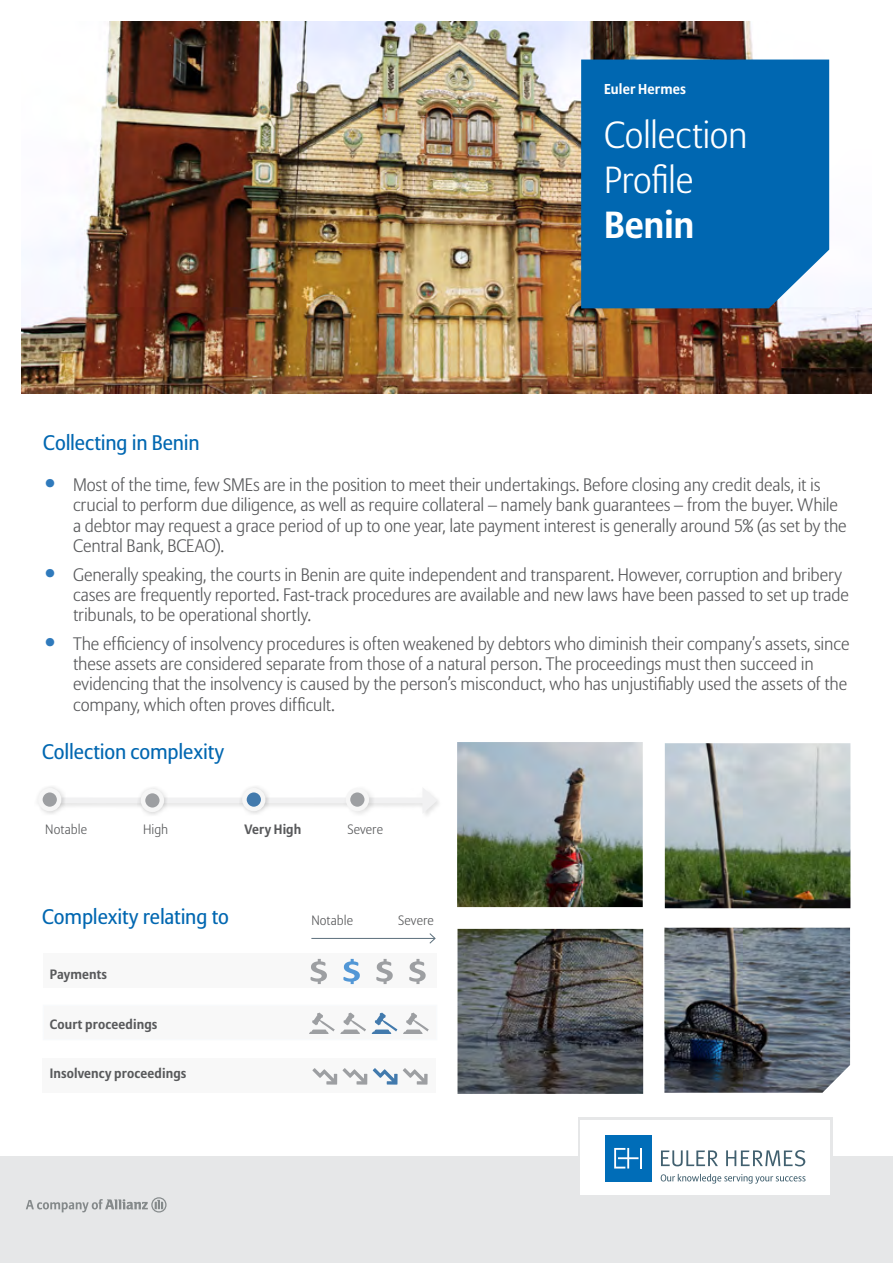
<style>
.page{position:relative;width:893px;height:1263px;background:#fff}
.page>*{position:absolute;margin:0;border:0;box-sizing:border-box;transform-origin:0 0}
.t1{font:300 37.5px/45px "Allianz Sans";letter-spacing:-.01em;color:#fff}
.t2{font:700 37.5px "Allianz Sans";letter-spacing:-.01em;color:#fff}
.t3{font:21px "Allianz Sans";letter-spacing:-.005em;color:#0067b1}
.t4{font:300 18px/20.2px "Allianz Sans";letter-spacing:-.01em;color:#58595b}
.t5{font:700 14.25px "Allianz Sans";letter-spacing:.01em;color:#fff}
.t6{font:700 13.5px "Allianz Sans";letter-spacing:.01em;color:#58595b}
.t7{font:300 13.5px "Allianz Sans";letter-spacing:.005em;color:#58595b}
.s1{font-size:27px;color:#2f7abc}
</style>
<div class="page">
<img style="left:457px;top:742px;width:393px;height:352px">
<svg style="left:66px;top:788px;width:371px;height:26px"></svg>
<div style="left:578px;top:1118px;width:254px;height:80px;background:#e6e7e8"></div>
<div style="left:0;top:1156px;width:893px;height:107px;background:#e6e7e8"></div>
<div style="left:344px;top:786px;width:31px;height:31px;background:#000;opacity:.11"></div>
<svg style="left:348px;top:790px;width:19px;height:19px"></svg>
<div style="left:346px;top:788px;width:23px;height:23px;border:4px solid #f6f6f6;border-radius:50%"></div>
<div style="left:137px;top:786px;width:32px;height:30px;background:#000;opacity:.18"></div>
<svg style="left:143px;top:791px;width:19px;height:19px"></svg>
<div style="left:141px;top:789px;width:23px;height:23px;border:4px solid #f6f6f6;border-radius:50%"></div>
<div style="left:35px;top:785px;width:31px;height:31px;background:#000;opacity:.18"></div>
<svg style="left:40px;top:790px;width:19px;height:19px"></svg>
<div style="left:38px;top:788px;width:23px;height:23px;border:4px solid #f6f6f6;border-radius:50%"></div>
<div style="left:239px;top:785px;width:31px;height:31px;background:#000;opacity:.18"></div>
<svg style="left:244px;top:790px;width:19px;height:19px"></svg>
<div style="left:242px;top:788px;width:23px;height:23px;border:4px solid #f6f6f6;border-radius:50%"></div>
<div style="left:43px;top:953px;width:394px;height:35px;background:#f8f8f8"></div>
<div style="left:43px;top:1005px;width:394px;height:35px;background:#f8f8f8"></div>
<div style="left:43px;top:1058px;width:393px;height:35px;background:#f8f8f8"></div>
<svg style="left:311px;top:959px;width:16px;height:25px"></svg>
<svg style="left:343px;top:959px;width:17px;height:25px"></svg>
<svg style="left:376px;top:959px;width:17px;height:25px"></svg>
<svg style="left:409px;top:959px;width:17px;height:25px"></svg>
<svg style="left:309px;top:1012px;width:57px;height:22px"></svg>
<svg style="left:372px;top:1012px;width:25px;height:22px"></svg>
<svg style="left:403px;top:1012px;width:26px;height:22px"></svg>
<svg style="left:312px;top:1068px;width:55px;height:16px"></svg>
<svg style="left:373px;top:1068px;width:55px;height:16px"></svg>
<hr style="left:311px;top:938px;width:124px;height:1px;background:#5c6f7c">
<svg style="left:429px;top:933px;width:7px;height:11px"></svg>
<img style="left:21px;top:21px;width:851px;height:372px">
<div style="left:580px;top:1120px;width:250px;height:75px;background:#fff"></div>
<div style="left:581px;top:60px;width:248px;height:248px;background:#0067b1"></div>
<div style="left:605px;top:1135px;width:47px;height:46px;background:#006db8"></div>
<hr style="left:640px;top:1148px;width:2px;height:20px;background:#fff">
<svg style="left:614px;top:1148px;width:24px;height:20px"></svg>
<svg style="left:661px;top:1150px;width:57px;height:16px"></svg>
<svg style="left:726px;top:1150px;width:79px;height:16px"></svg>
<svg style="left:661px;top:1174px;width:144px;height:9px"></svg>
<svg style="left:26px;top:1197px;width:141px;height:15px"></svg>
<p class="t5" style="left:604px;top:80px;width:83px">Euler Hermes</p>
<h1 class="t1" style="left:604px;top:114px;width:145px">Collection<br>Profile</h1>
<h1 class="t2" style="left:604px;top:201px;width:92px">Benin</h1>
<p class="t3" style="left:43px;top:430px;width:158px">Collecting in Benin</p>
<p class="t4" style="left:73px;top:475px;width:775px;text-indent:-30px"><span class="s1">•</span> Most of the time, few SMEs are in the position to meet their undertakings. Before closing any credit deals, it is crucial to perform due diligence, as well as require collateral – namely bank guarantees – from the buyer. While a debtor may request a grace period of up to one year, late payment interest is generally around 5% (as set by the Central Bank, BCEAO).</p>
<p class="t4" style="left:73px;top:565px;width:777px;text-indent:-30px"><span class="s1">•</span> Generally speaking, the courts in Benin are quite independent and transparent. However, corruption and bribery cases are frequently reported. Fast-track procedures are available and new laws have been passed to set up trade tribunals, to be operational shortly.</p>
<p class="t4" style="left:73px;top:634px;width:778px;text-indent:-30px"><span class="s1">•</span> The efficiency of insolvency procedures is often weakened by debtors who diminish their company’s assets, since these assets are considered separate from those of a natural person. The proceedings must then succeed in evidencing that the insolvency is caused by the person’s misconduct, who has unjustifiably used the assets of the company, which often proves difficult.</p>
<p class="t3" style="left:42px;top:739px;width:183px">Collection complexity</p>
<p class="t7" style="left:45px;top:821px;width:43px">Notable</p>
<p class="t7" style="left:143px;top:821px;width:27px">High</p>
<p class="t6" style="left:244px;top:821px;width:58px">Very High</p>
<p class="t7" style="left:347px;top:821px;width:37px">Severe</p>
<p class="t3" style="left:42px;top:904px;width:188px">Complexity relating to</p>
<p class="t6" style="left:50px;top:966px;width:59px">Payments</p>
<p class="t6" style="left:50px;top:1015px;width:109px">Court proceedings</p>
<p class="t6" style="left:50px;top:1065px;width:138px">Insolvency proceedings</p>
<p class="t7" style="left:311px;top:912px;width:43px">Notable</p>
<p class="t7" style="left:398px;top:912px;width:37px">Severe</p>
</div>
